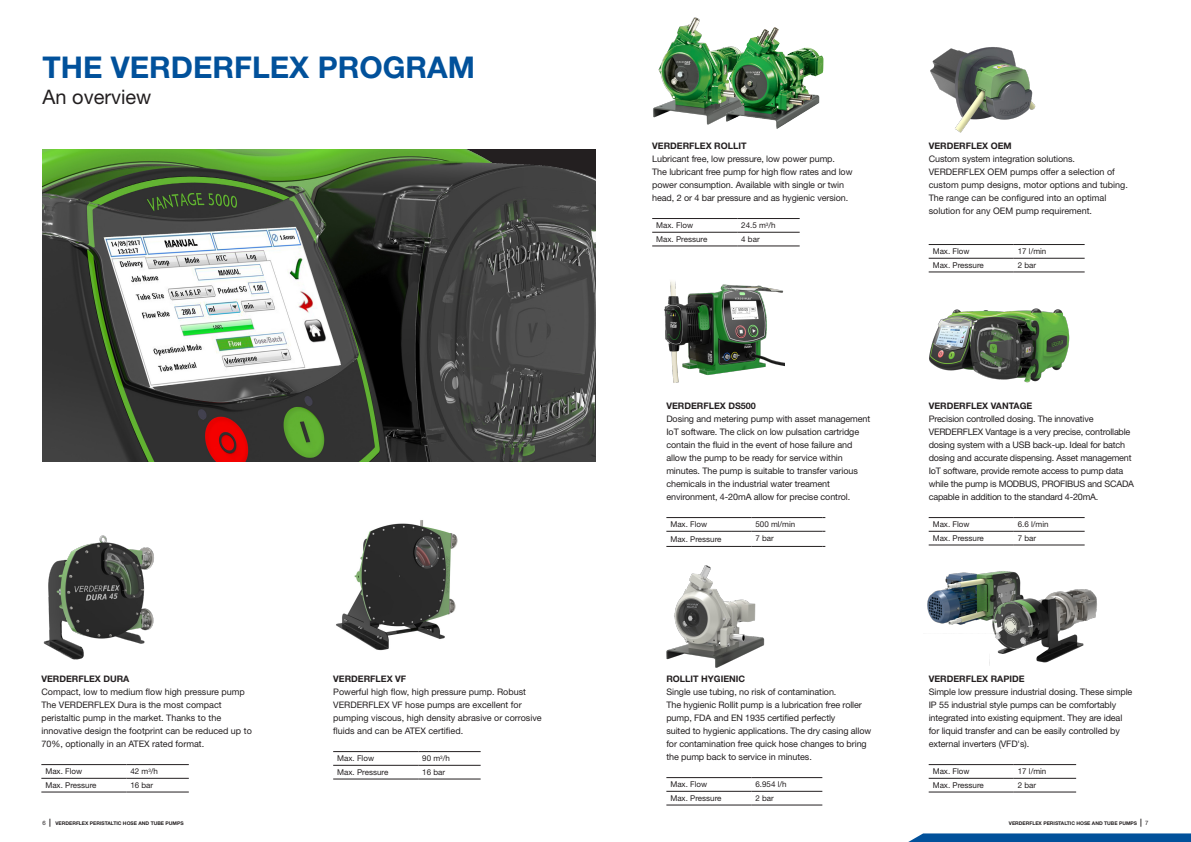
<style>
.page{position:relative;width:1191px;height:842px;background:#fff}
.page>*{position:absolute;margin:0;border:0;box-sizing:border-box;transform-origin:0 0}
._01_Headline{font:700 30px "Helvetica Neue LT Std";color:#01519b}
.t1{font:20px "Helvetica Neue LT Std";color:#231f20}
.Body_new{font:9px/13px "Helvetica Neue LT Std";letter-spacing:-.01em;color:#231f20}
.Subhead{font:700 9px "Helvetica Neue LT Std";color:#231f20}
.table-body-text{font:8px "Helvetica Neue LT Std";color:#231f20}
.t2{font:700 5px "Helvetica Neue LT Std";color:#231f20}
.s1{font-weight:400;font-size:6px}
.s2{font-size:8px}
</style>
<div class="page">
<img style="left:664px;top:281px;width:121px;height:102px">
<svg style="left:908px;top:833px;width:283px;height:9px;background:#145ea2"></svg>
<img style="left:43px;top:149px;width:552px;height:312px">
<hr style="left:333px;top:751px;width:85px;height:1px;background:#231f20">
<hr style="left:418px;top:751px;width:62px;height:1px;background:#231f20">
<hr style="left:333px;top:765px;width:85px;height:1px;background:#231f20">
<hr style="left:418px;top:765px;width:62px;height:1px;background:#231f20">
<hr style="left:333px;top:779px;width:85px;height:1px;background:#231f20">
<hr style="left:418px;top:779px;width:62px;height:1px;background:#231f20">
<hr style="left:928px;top:244px;width:85px;height:1px;background:#231f20">
<hr style="left:1013px;top:244px;width:71px;height:1px;background:#231f20">
<hr style="left:928px;top:272px;width:85px;height:1px;background:#231f20">
<hr style="left:1013px;top:272px;width:71px;height:1px;background:#231f20">
<hr style="left:928px;top:258px;width:85px;height:1px;background:#231f20">
<hr style="left:1013px;top:258px;width:71px;height:1px;background:#231f20">
<hr style="left:666px;top:777px;width:85px;height:1px;background:#231f20">
<hr style="left:751px;top:777px;width:71px;height:1px;background:#231f20">
<hr style="left:666px;top:791px;width:85px;height:1px;background:#231f20">
<hr style="left:751px;top:791px;width:71px;height:1px;background:#231f20">
<hr style="left:666px;top:805px;width:85px;height:1px;background:#231f20">
<hr style="left:751px;top:805px;width:71px;height:1px;background:#231f20">
<hr style="left:41px;top:764px;width:85px;height:1px;background:#231f20">
<hr style="left:126px;top:764px;width:63px;height:1px;background:#231f20">
<hr style="left:41px;top:792px;width:85px;height:1px;background:#231f20">
<hr style="left:126px;top:792px;width:63px;height:1px;background:#231f20">
<hr style="left:41px;top:778px;width:85px;height:1px;background:#231f20">
<hr style="left:126px;top:778px;width:63px;height:1px;background:#231f20">
<img style="left:43px;top:535px;width:111px;height:125px">
<hr style="left:928px;top:764px;width:85px;height:1px;background:#231f20">
<hr style="left:1013px;top:764px;width:63px;height:1px;background:#231f20">
<hr style="left:928px;top:778px;width:85px;height:1px;background:#231f20">
<hr style="left:1013px;top:778px;width:63px;height:1px;background:#231f20">
<hr style="left:928px;top:792px;width:85px;height:1px;background:#231f20">
<hr style="left:1013px;top:792px;width:63px;height:1px;background:#231f20">
<img style="left:929px;top:308px;width:141px;height:75px">
<img style="left:336px;top:520px;width:122px;height:131px">
<img style="left:930px;top:47px;width:106px;height:86px">
<hr style="left:652px;top:218px;width:85px;height:1px;background:#231f20">
<hr style="left:737px;top:218px;width:62px;height:1px;background:#231f20">
<hr style="left:652px;top:232px;width:85px;height:1px;background:#231f20">
<hr style="left:737px;top:232px;width:62px;height:1px;background:#231f20">
<hr style="left:652px;top:246px;width:85px;height:1px;background:#231f20">
<hr style="left:737px;top:246px;width:62px;height:1px;background:#231f20">
<hr style="left:928px;top:517px;width:85px;height:1px;background:#231f20">
<hr style="left:1013px;top:517px;width:71px;height:1px;background:#231f20">
<hr style="left:928px;top:531px;width:85px;height:1px;background:#231f20">
<hr style="left:1013px;top:531px;width:71px;height:1px;background:#231f20">
<hr style="left:928px;top:545px;width:85px;height:1px;background:#231f20">
<hr style="left:1013px;top:545px;width:71px;height:1px;background:#231f20">
<hr style="left:666px;top:517px;width:85px;height:1px;background:#231f20">
<hr style="left:751px;top:517px;width:71px;height:1px;background:#231f20">
<hr style="left:751px;top:531px;width:71px;height:1px;background:#231f20">
<hr style="left:751px;top:546px;width:71px;height:1px;background:#231f20">
<img style="left:653px;top:17px;width:68px;height:108px">
<img style="left:721px;top:27px;width:103px;height:102px">
<img style="left:927px;top:571px;width:94px;height:54px">
<img style="left:989px;top:581px;width:108px;height:85px">
<img style="left:666px;top:530px;width:101px;height:138px">
<p class="_01_Headline" style="left:43px;top:49px;width:434px">THE VERDERFLEX PROGRAM</p>
<p class="t1" style="left:43px;top:85px;width:110px">An overview</p>
<p class="Subhead" style="left:41px;top:674px;width:90px">VERDERFLEX DURA</p>
<p class="Body_new" style="left:41px;top:686px;width:205px">Compact, low to medium flow high pressure pump</p>
<p class="Body_new" style="left:41px;top:699px;width:212px">The VERDERFLEX Dura is the most compact peristaltic pump in the market. Thanks to the innovative design the footprint can be reduced up to 70%, optionally in an ATEX rated format.</p>
<p class="table-body-text" style="left:45px;top:767px;width:38px">Max. Flow</p>
<p class="table-body-text" style="left:130px;top:767px;width:29px">42 m<sup>3</sup>/h</p>
<p class="table-body-text" style="left:45px;top:780px;width:53px">Max. Pressure</p>
<p class="table-body-text" style="left:130px;top:780px;width:24px">16 bar</p>
<p class="Subhead" style="left:333px;top:674px;width:75px">VERDERFLEX VF</p>
<p class="Body_new" style="left:333px;top:686px;width:210px">Powerful high flow, high pressure pump. Robust VERDERFLEX VF hose pumps are excellent for pumping viscous, high density abrasive or corrosive fluids and can be ATEX certified.</p>
<p class="table-body-text" style="left:337px;top:754px;width:38px">Max. Flow</p>
<p class="table-body-text" style="left:422px;top:754px;width:29px">90 m<sup>3</sup>/h</p>
<p class="table-body-text" style="left:337px;top:767px;width:53px">Max. Pressure</p>
<p class="table-body-text" style="left:422px;top:767px;width:24px">16 bar</p>
<p class="Subhead" style="left:652px;top:141px;width:96px">VERDERFLEX ROLLIT</p>
<p class="Body_new" style="left:652px;top:153px;width:184px">Lubricant free, low pressure, low power pump.</p>
<p class="Body_new" style="left:652px;top:166px;width:202px">The lubricant free pump for high flow rates and low power consumption. Available with single or twin head, 2 or 4 bar pressure and as hygienic version.</p>
<p class="table-body-text" style="left:656px;top:221px;width:38px">Max. Flow</p>
<p class="table-body-text" style="left:741px;top:221px;width:36px">24.5 m<sup>3</sup>/h</p>
<p class="table-body-text" style="left:656px;top:234px;width:53px">Max. Pressure</p>
<p class="table-body-text" style="left:741px;top:234px;width:20px">4 bar</p>
<p class="Subhead" style="left:666px;top:401px;width:91px">VERDERFLEX DS500</p>
<p class="Body_new" style="left:666px;top:413px;width:205px">Dosing and metering pump with asset management IoT software. The click on low pulsation cartridge contain the fluid in the event of hose failure and allow the pump to be ready for service within minutes. The pump is suitable to transfer various chemicals in the industrial water treament environment, 4-20mA allow for precise control.</p>
<p class="table-body-text" style="left:670px;top:520px;width:38px">Max. Flow</p>
<p class="table-body-text" style="left:755px;top:520px;width:41px">500 ml/min</p>
<p class="table-body-text" style="left:670px;top:534px;width:53px">Max. Pressure</p>
<p class="table-body-text" style="left:755px;top:533px;width:20px">7 bar</p>
<p class="Subhead" style="left:666px;top:674px;width:80px">ROLLIT HYGIENIC</p>
<p class="Body_new" style="left:666px;top:686px;width:197px">Single use tubing, no risk of contamination.<br>The hygienic Rollit pump is a lubrication free roller pump, FDA and EN 1935 certified perfectly</p>
<p class="Body_new" style="left:666px;top:725px;width:206px">suited to hygienic applications. The dry casing allow for contamination free quick hose changes to bring the pump back to service in minutes.</p>
<p class="table-body-text" style="left:670px;top:780px;width:38px">Max. Flow</p>
<p class="table-body-text" style="left:755px;top:780px;width:33px">6.954 l/h</p>
<p class="table-body-text" style="left:670px;top:793px;width:53px">Max. Pressure</p>
<p class="table-body-text" style="left:755px;top:793px;width:20px">2 bar</p>
<p class="Subhead" style="left:928px;top:141px;width:85px">VERDERFLEX OEM</p>
<p class="Body_new" style="left:928px;top:153px;width:148px">Custom system integration solutions.</p>
<p class="Body_new" style="left:928px;top:166px;width:201px">VERDERFLEX OEM pumps offer a selection of custom pump designs, motor options and tubing.</p>
<p class="Body_new" style="left:928px;top:192px;width:179px">The range can be configured into an optimal solution for any OEM pump requirement.</p>
<p class="table-body-text" style="left:932px;top:247px;width:38px">Max. Flow</p>
<p class="table-body-text" style="left:1017px;top:247px;width:30px">17 l/min</p>
<p class="table-body-text" style="left:932px;top:260px;width:53px">Max. Pressure</p>
<p class="table-body-text" style="left:1017px;top:260px;width:20px">2 bar</p>
<p class="Subhead" style="left:928px;top:401px;width:105px">VERDERFLEX VANTAGE</p>
<p class="Body_new" style="left:928px;top:413px;width:207px">Precision controlled dosing. The innovative VERDERFLEX Vantage is a very precise, controllable dosing system with a USB back-up. Ideal for batch dosing and accurate dispensing. Asset management IoT software, provide remote access to pump data while the pump is MODBUS, PROFIBUS and SCADA capable in addition to the standard 4-20mA.</p>
<p class="table-body-text" style="left:932px;top:520px;width:38px">Max. Flow</p>
<p class="table-body-text" style="left:1017px;top:520px;width:32px">6.6 l/min</p>
<p class="table-body-text" style="left:932px;top:533px;width:53px">Max. Pressure</p>
<p class="table-body-text" style="left:1017px;top:533px;width:20px">7 bar</p>
<p class="Subhead" style="left:928px;top:674px;width:97px">VERDERFLEX RAPIDE</p>
<p class="Body_new" style="left:928px;top:686px;width:205px">Simple low pressure industrial dosing. These simple IP 55 industrial style pumps can be comfortably integrated into existing equipment. They are ideal for liquid transfer and can be easily controlled by external inverters (VFD's).</p>
<p class="table-body-text" style="left:932px;top:767px;width:38px">Max. Flow</p>
<p class="table-body-text" style="left:1017px;top:767px;width:30px">17 l/min</p>
<p class="table-body-text" style="left:932px;top:780px;width:53px">Max. Pressure</p>
<p class="table-body-text" style="left:1017px;top:780px;width:20px">2 bar</p>
<p class="t2" style="left:43px;top:820px;width:143px"><span class="s1">6</span> <span class="s2">|</span> VERDERFLEX PERISTALTIC HOSE AND TUBE PUMPS</p>
<p class="t2" style="left:1009px;top:820px;width:141px">VERDERFLEX PERISTALTIC HOSE AND TUBE PUMPS <span class="s2">|</span> <span class="s1">7</span></p>
</div>
